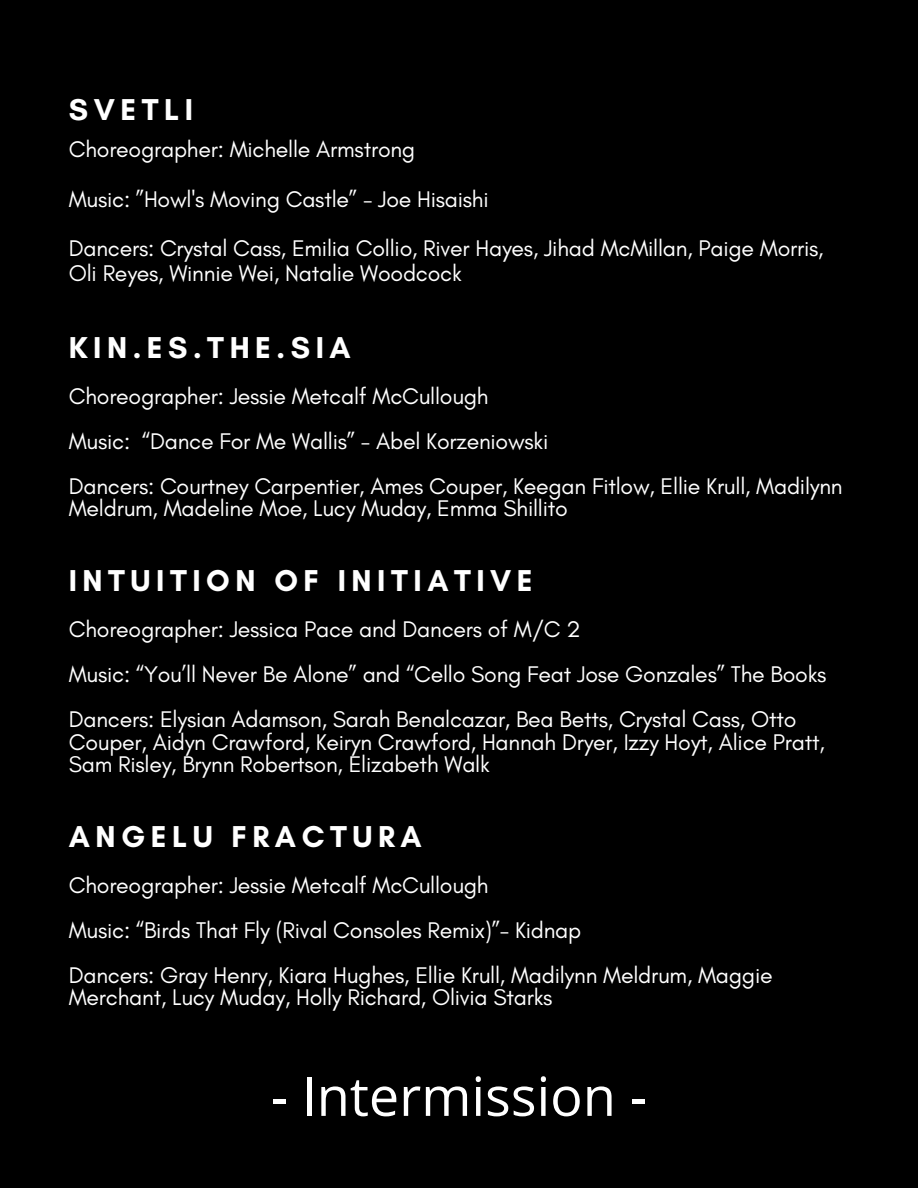
<style>
.page{position:relative;width:918px;height:1188px;background:#000}
.page>*{position:absolute;margin:0;border:0;box-sizing:border-box;transform-origin:0 0}
.t1{font:54px "Open Sans";color:#fff}
.t2{font:700 30.75px "Glacial Indifference";letter-spacing:.18em;color:#fff}
.t3{font:23.1px/22.5px "Glacial Indifference";letter-spacing:-.01em;color:#fff}
</style>
<div class="page">
<h2 class="t2" style="left:69px;top:91px;width:126px">SVETLI</h2>
<p class="t3" style="left:69px;top:138px;width:348px">Choreographer: Michelle Armstrong</p>
<p class="t3" style="left:69px;top:188px;width:421px">Music: ”Howl's Moving Castle” - Joe Hisaishi</p>
<p class="t3" style="left:69px;top:236px;width:756px;line-height:24.8px">Dancers: Crystal Cass, Emilia Collio, River Hayes, Jihad McMillan, Paige Morris,<br>Oli Reyes, Winnie Wei, Natalie Woodcock</p>
<h2 class="t2" style="left:69px;top:329px;width:283px">KIN.ES.THE.SIA</h2>
<p class="t3" style="left:69px;top:384px;width:421px">Choreographer: Jessie Metcalf McCullough</p>
<p class="t3" style="left:69px;top:429px;width:481px">Music: “Dance For Me Wallis” - Abel Korzeniowski</p>
<p class="t3" style="left:69px;top:474px;width:775px">Dancers: Courtney Carpentier, Ames Couper, Keegan Fitlow, Ellie Krull, Madilynn<br>Meldrum, Madeline Moe, Lucy Muday, Emma Shillito</p>
<h2 class="t2" style="left:69px;top:562px;width:466px">INTUITION OF INITIATIVE</h2>
<p class="t3" style="left:69px;top:618px;width:513px">Choreographer: Jessica Pace and Dancers of M/C 2</p>
<p class="t3" style="left:69px;top:663px;width:759px">Music: “You’ll Never Be Alone” and “Cello Song Feat Jose Gonzales” The Books</p>
<p class="t3" style="left:69px;top:708px;width:757px">Dancers: Elysian Adamson, Sarah Benalcazar, Bea Betts, Crystal Cass, Otto<br>Couper, Aidyn Crawford, Keiryn Crawford, Hannah Dryer, Izzy Hoyt, Alice Pratt,<br>Sam Risley, Brynn Robertson, Elizabeth Walk</p>
<h2 class="t2" style="left:69px;top:818px;width:354px">ANGELU FRACTURA</h2>
<p class="t3" style="left:69px;top:874px;width:421px">Choreographer: Jessie Metcalf McCullough</p>
<p class="t3" style="left:69px;top:919px;width:514px">Music: “Birds That Fly (Rival Consoles Remix)”- Kidnap</p>
<p class="t3" style="left:69px;top:964px;width:705px">Dancers: Gray Henry, Kiara Hughes, Ellie Krull, Madilynn Meldrum, Maggie<br>Merchant, Lucy Muday, Holly Richard, Olivia Starks</p>
<h1 class="t1" style="left:270px;top:1058px;width:378px">- Intermission -</h1>
</div>
